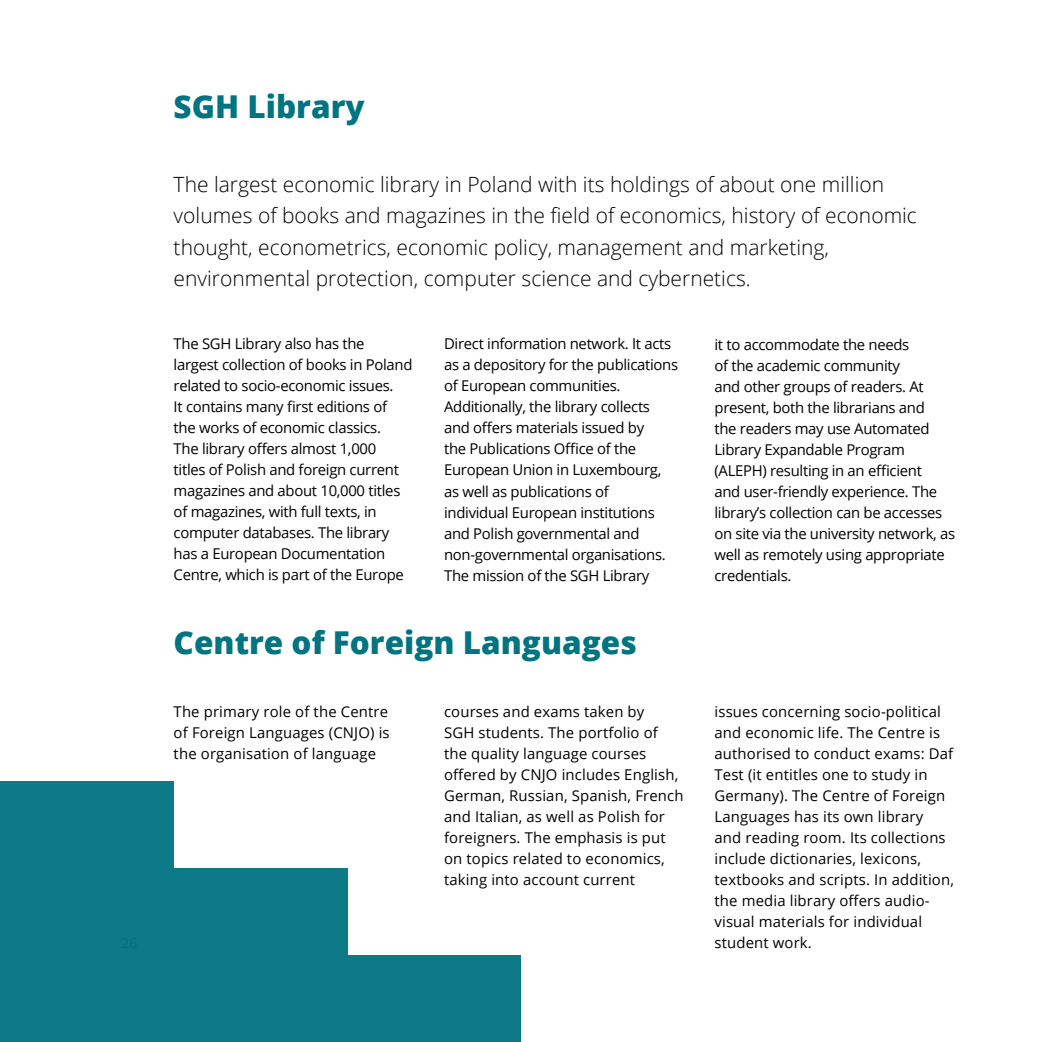
<style>
.page{position:relative;width:1042px;height:1042px;background:#fff}
.page>*{position:absolute;margin:0;border:0;box-sizing:border-box;transform-origin:0 0}
.t1{font:800 31.5px "Open Sans";color:#007481}
.t2{font:300 21px/31.5px "Open Sans";color:#000}
.t3{font:14.88px/21px "Open Sans";letter-spacing:-.02em;color:#000}
.t4{font:14.88px/21px "Open Sans";letter-spacing:.01em;color:#000}
</style>
<div class="page">
<div style="left:0;top:955px;width:521px;height:87px;background:#0d7b87"></div>
<div style="left:0;top:868px;width:347px;height:87px;background:#0d7b87"></div>
<div style="left:0;top:781px;width:174px;height:87px;background:#0d7b87"></div>
<h1 class="t1" style="left:174px;top:83px;width:193px">SGH Library</h1>
<p class="t2" style="left:174px;top:168px;width:745px">The largest economic library in Poland with its holdings of about one million volumes of books and magazines in the field of economics, history of economic thought, econometrics, economic policy, management and marketing, environmental protection, computer science and cybernetics.</p>
<p class="t3" style="left:174px;top:333px;width:240px">The SGH Library also has the largest collection of books in Poland related to socio-economic issues.<br>It contains many first editions of the works of economic classics.<br>The library offers almost 1,000<br>titles of Polish and foreign current magazines and about 10,000 titles of magazines, with full texts, in computer databases. The library has a European Documentation Centre, which is part of the Europe</p>
<p class="t3" style="left:444px;top:333px;width:236px">Direct information network. It acts as a depository for the publications of European communities.<br>Additionally, the library collects and offers materials issued by<br>the Publications Office of the<br>European Union in Luxembourg, as well as publications of<br>individual European institutions and Polish governmental and non-governmental organisations.<br>The mission of the SGH Library</p>
<h1 class="t1" style="left:174px;top:618px;width:465px">Centre of Foreign Languages</h1>
<p class="t3" style="left:174px;top:701px;width:218px;text-align:justify">The primary role of the Centre of Foreign Languages (CNJO) is the organisation of language</p>
<p class="t4" style="left:444px;top:701px;width:241px">courses and exams taken by<br>SGH students. The portfolio of the quality language courses offered by CNJO includes English,<br>German, Russian, Spanish, French and Italian, as well as Polish for foreigners. The emphasis is put on topics related to economics, taking into account current</p>
<p class="t3" style="left:714px;top:333px;width:242px">it to accommodate the needs<br>of the academic community<br>and other groups of readers. At present, both the librarians and<br>the readers may use Automated<br>Library Expandable Program (ALEPH) resulting in an efficient<br>and user-friendly experience. The library’s collection can be accesses on site via the university network, as well as remotely using appropriate credentials.</p>
<p class="t4" style="left:714px;top:701px;width:241px">issues concerning socio-political and economic life. The Centre is authorised to conduct exams: Daf<br>Test (it entitles one to study in<br>Germany). The Centre of Foreign<br>Languages has its own library<br>and reading room. Its collections include dictionaries, lexicons, textbooks and scripts. In addition, the media library offers audio&shy;visual materials for individual student work.</p>
</div>
